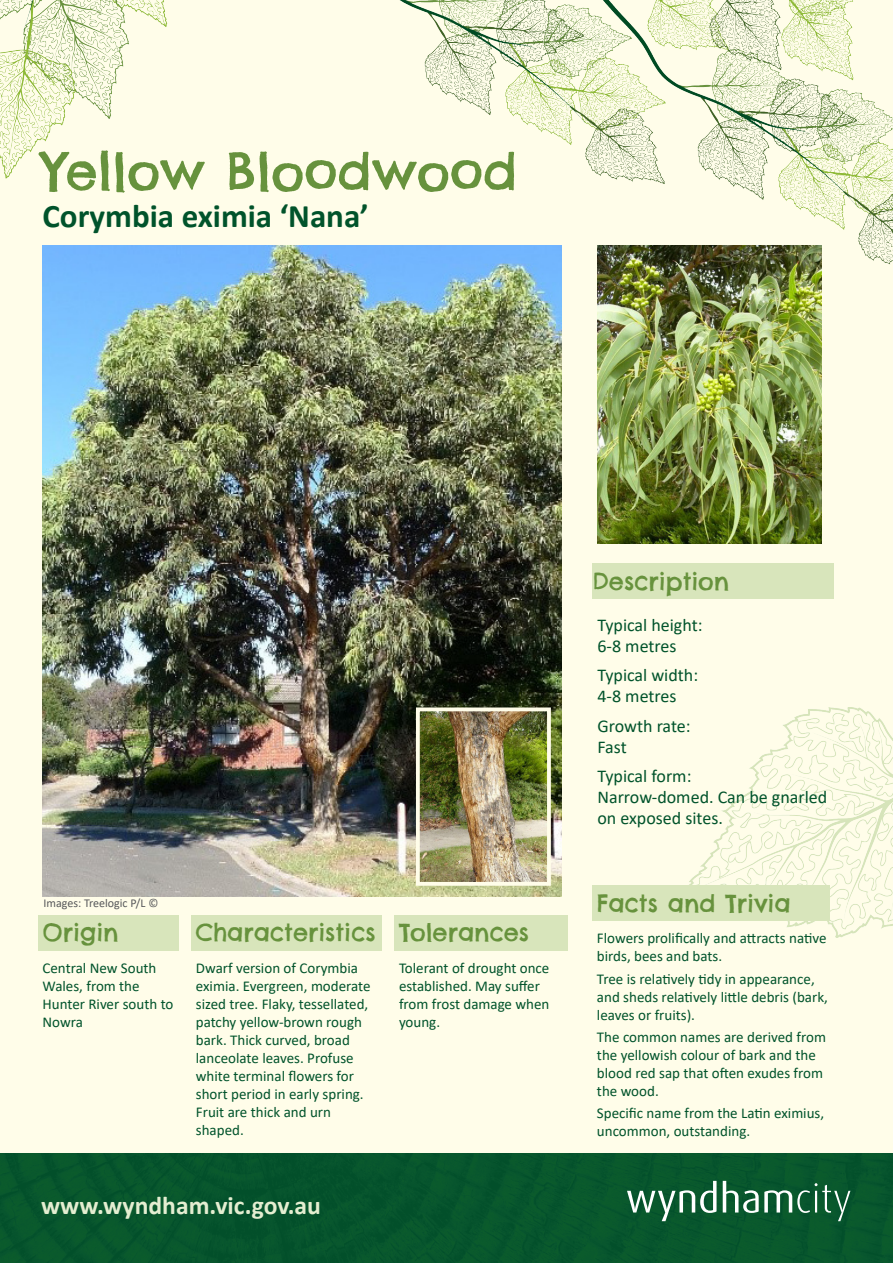
<style>
.page{position:relative;width:893px;height:1263px;background:#fffde9}
.page>*{position:absolute;margin:0;border:0;box-sizing:border-box;transform-origin:0 0}
.t1{font:51px "Chelsea Market Pro";color:#67923d}
.t2{font:700 33px "Calibri";color:#00532b}
.t3{font:700 25.65px "Calibri";color:#e4eed1}
.t4{font:24px "Chelsea Market Pro";color:#67923d}
.t5{font:18px/21px "Calibri";color:#00532b}
.t6{font:15px/18px "Calibri";color:#00532b}
.t7{font:12px "Calibri";color:#57585a}
</style>
<div class="page">
<div style="left:0;top:1153px;width:893px;height:110px;background:#07562d"></div>
<svg style="left:627px;top:1181px;width:89px;height:40px;background:#3c7a59"></svg>
<svg style="left:723px;top:1181px;width:127px;height:40px;background:#347452"></svg>
<img style="left:0;top:0;width:893px;height:268px">
<img style="left:689px;top:707px;width:204px;height:231px">
<img style="left:43px;top:245px;width:518px;height:652px">
<img style="left:597px;top:245px;width:224px;height:298px">
<div style="left:592px;top:885px;width:238px;height:36px;background:#d8e5bb"></div>
<img style="left:421px;top:712px;width:125px;height:169px">
<div style="left:416px;top:707px;width:135px;height:179px;border:4px solid #fffde9"></div>
<div style="left:592px;top:564px;width:241px;height:35px;background:#d8e5bb"></div>
<div style="left:191px;top:915px;width:190px;height:36px;background:#d8e5bb"></div>
<div style="left:394px;top:915px;width:174px;height:36px;background:#d8e5bb"></div>
<div style="left:38px;top:915px;width:140px;height:36px;background:#d8e5bb"></div>
<p class="t1" style="left:43px;top:139px;width:476px">Yellow Bloodwood</p>
<p class="t2" style="left:43px;top:193px;width:328px">Corymbia eximia ‘Nana’</p>
<p class="t7" style="left:44px;top:895px;width:116px">Images: Treelogic P/L ©</p>
<p class="t4" style="left:43px;top:917px;width:78px">Origin</p>
<p class="t4" style="left:196px;top:917px;width:181px">Characteristics</p>
<p class="t4" style="left:399px;top:917px;width:132px">Tolerances</p>
<p class="t6" style="left:43px;top:959px;width:132px">Central New South<br>Wales, from the<br>Hunter River south to<br>Nowra</p>
<p class="t6" style="left:196px;top:959px;width:176px">Dwarf version of Corymbia eximia. Evergreen, moderate sized tree. Flaky, tessellated, patchy yellow-brown rough bark. Thick curved, broad lanceolate leaves. Profuse white terminal flowers for short period in early spring.<br>Fruit are thick and urn shaped.</p>
<p class="t6" style="left:399px;top:959px;width:152px">Tolerant of drought once established. May suffer from frost damage when young.</p>
<h3 class="t3" style="left:41px;top:1188px;width:282px">www.wyndham.vic.gov.au</h3>
<p class="t4" style="left:592px;top:566px;width:138px">Description</p>
<p class="t5" style="left:597px;top:614px;width:107px">Typical height:<br>6-8 metres</p>
<p class="t5" style="left:597px;top:664px;width:102px">Typical width:<br>4-8 metres</p>
<p class="t5" style="left:597px;top:715px;width:95px">Growth rate:<br>Fast</p>
<p class="t5" style="left:597px;top:765px;width:231px">Typical form:<br>Narrow-domed. Can be gnarled on exposed sites.</p>
<p class="t4" style="left:597px;top:887px;width:195px">Facts and Trivia</p>
<p class="t6" style="left:597px;top:929px;width:231px">Flowers prolifically and attracts native birds, bees and bats.</p>
<p class="t6" style="left:597px;top:969px;width:232px">Tree is relatively tidy in appearance, and sheds relatively little debris (bark, leaves or fruits).</p>
<p class="t6" style="left:597px;top:1027px;width:230px">The common names are derived from the yellowish colour of bark and the blood red sap that often exudes from the wood.</p>
<p class="t6" style="left:597px;top:1104px;width:229px">Specific name from the Latin eximius, uncommon, outstanding.</p>
</div>
